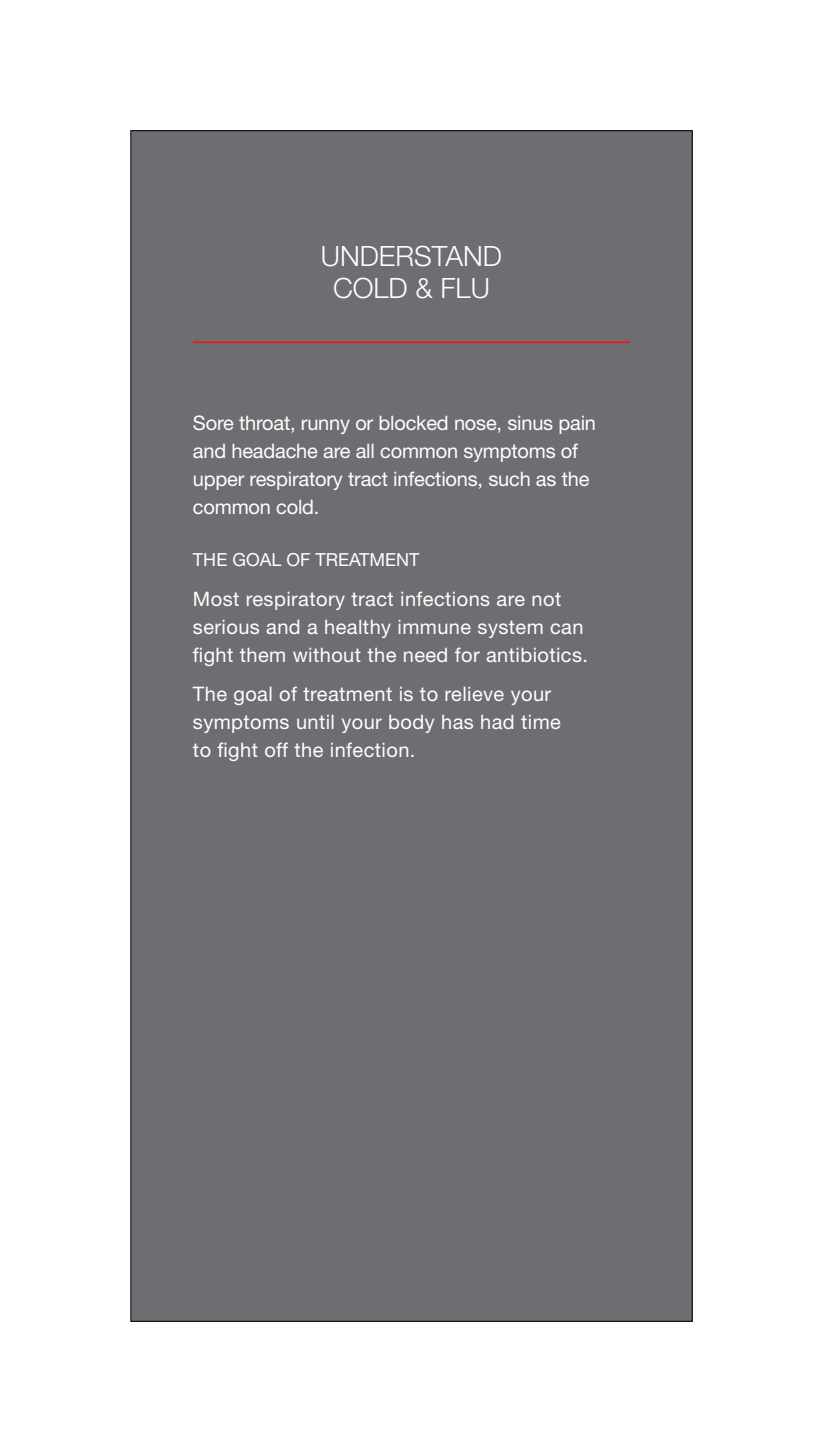
<style>
.page{position:relative;width:823px;height:1452px;background:#fff}
.page>*{position:absolute;margin:0;border:0;box-sizing:border-box;transform-origin:0 0}
.t1{font:300 28px/32px "Helvetica Neue";color:#fff;text-align:center}
.t2{font:20px/28px "Helvetica Neue";letter-spacing:.02em;color:#fff}
.t3{font:20px/28px "Helvetica Neue";letter-spacing:-.01em;color:#fff}
.t4{font:18px "Helvetica Neue";color:#fff}
</style>
<div class="page">
<div style="left:130px;top:130px;width:562px;height:1191px;background:#6d6e71"></div>
<hr style="left:193px;top:341px;width:436px;height:2px;background:#e31f27">
<h1 class="t1" style="left:320px;top:239px;width:183px">UNDERSTAND<br>COLD &amp; FLU</h1>
<p class="t3" style="left:193px;top:408px;width:404px">Sore throat, runny or blocked nose, sinus pain and headache are all common symptoms of upper respiratory tract infections, such as the common cold.</p>
<p class="t4" style="left:193px;top:549px;width:228px">THE GOAL OF TREATMENT</p>
<p class="t2" style="left:193px;top:584px;width:396px">Most respiratory tract infections are not serious and a healthy immune system can fight them without the need for antibiotics.</p>
<p class="t2" style="left:193px;top:679px;width:369px">The goal of treatment is to relieve your symptoms until your body has had time to fight off the infection.</p>
</div>
